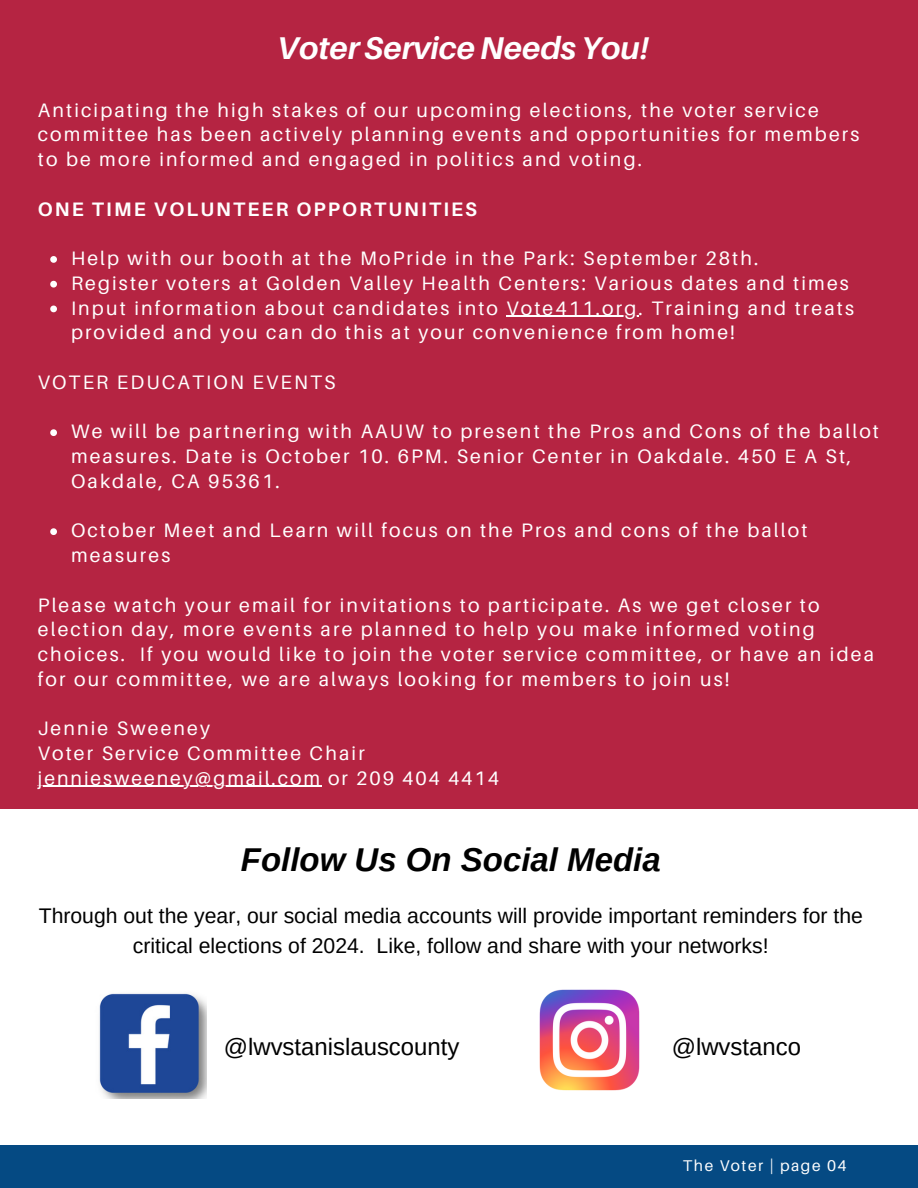
<style>
.page{position:relative;width:918px;height:1188px;background:#fff}
.page>*{position:absolute;margin:0;border:0;box-sizing:border-box;transform-origin:0 0}
.t1{font:italic 700 33px "Arimo";color:#000}
.t2{font:italic 700 31.5px "Aileron";color:#fff}
.t3{font:23.85px "Arimo";color:#000}
.t4{font:21.15px/29.2px "Arimo";color:#000;text-align:center}
.t5{font:19.5px/24.8px "Aileron";letter-spacing:.11em;color:#fff}
.t6{font:700 19.5px "Aileron";letter-spacing:.11em;color:#fff}
.t7{font:15.6px "Aileron";letter-spacing:.1em;color:#fff}
</style>
<div class="page">
<div style="left:0;top:1145px;width:918px;height:43px;background:#054a83"></div>
<div style="left:0;top:0;width:918px;height:808px;background:#b52442"></div>
<svg style="left:50px;top:256px;width:7px;height:7px"></svg>
<svg style="left:50px;top:281px;width:7px;height:7px"></svg>
<svg style="left:50px;top:306px;width:7px;height:6px"></svg>
<hr style="left:507px;top:316px;width:132px;height:1px;background:#fff">
<svg style="left:50px;top:429px;width:7px;height:7px"></svg>
<svg style="left:50px;top:528px;width:7px;height:7px"></svg>
<hr style="left:38px;top:786px;width:284px;height:1px;background:#fff">
<img style="left:99px;top:993px;width:108px;height:106px">
<img style="left:539px;top:990px;width:100px;height:100px">
<p class="t2" style="left:193px;top:19px;width:542px">October 2023 Meet and Learn Recap</p>
<h1 class="t2" style="left:277px;top:29px;width:374px">Voter Service Needs You!</h1>
<h5 class="t5" style="left:38px;top:97px;width:823px">Anticipating the high stakes of our upcoming elections, the voter service committee has been actively planning events and opportunities for members to be more informed and engaged in politics and voting.</h5>
<h3 class="t6" style="left:38px;top:197px;width:441px">ONE TIME VOLUNTEER OPPORTUNITIES</h3>
<p class="t5" style="left:71px;top:245px;width:689px">Help with our booth at the MoPride in the Park: September 28th.</p>
<p class="t5" style="left:71px;top:270px;width:779px">Register voters at Golden Valley Health Centers: Various dates and times</p>
<p class="t5" style="left:71px;top:295px;width:785px">Input information about candidates into Vote411.org. Training and treats</p>
<h4 class="t5" style="left:71px;top:320px;width:665px">provided and you can do this at your convenience from home!</h4>
<h4 class="t5" style="left:38px;top:369px;width:299px">VOTER EDUCATION EVENTS</h4>
<p class="t5" style="left:71px;top:419px;width:810px">We will be partnering with AAUW to present the Pros and Cons of the ballot measures. Date is October 10. 6PM. Senior Center in Oakdale. 450 E A St,<br>Oakdale, CA 95361.</p>
<p class="t5" style="left:71px;top:518px;width:738px">October Meet and Learn will focus on the Pros and cons of the ballot measures</p>
<h5 class="t5" style="left:38px;top:592px;width:838px">Please watch your email for invitations to participate. As we get closer to election day, more events are planned to help you make informed voting choices. If you would like to join the voter service committee, or have an idea for our committee, we are always looking for members to join us!</h5>
<h5 class="t5" style="left:38px;top:716px;width:328px">Jennie Sweeney<br>Voter Service Committee Chair</h5>
<h1 class="t5" style="left:38px;top:765px;width:463px">jenniesweeney@gmail.com or 209 404 4414</h1>
<p class="t1" style="left:241px;top:841px;width:421px">Follow Us On Social Media</p>
<h2 class="t4" style="left:39px;top:901px;width:826px">Through out the year, our social media accounts will provide important reminders for the critical elections of 2024. Like, follow and share with your networks!</h2>
<p class="t3" style="left:224px;top:1034px;width:237px">@lwvstanislauscounty</p>
<h2 class="t3" style="left:672px;top:1034px;width:131px">@lwvstanco</h2>
<h1 class="t7" style="left:683px;top:1156px;width:165px">The Voter | page 04</h1>
</div>
